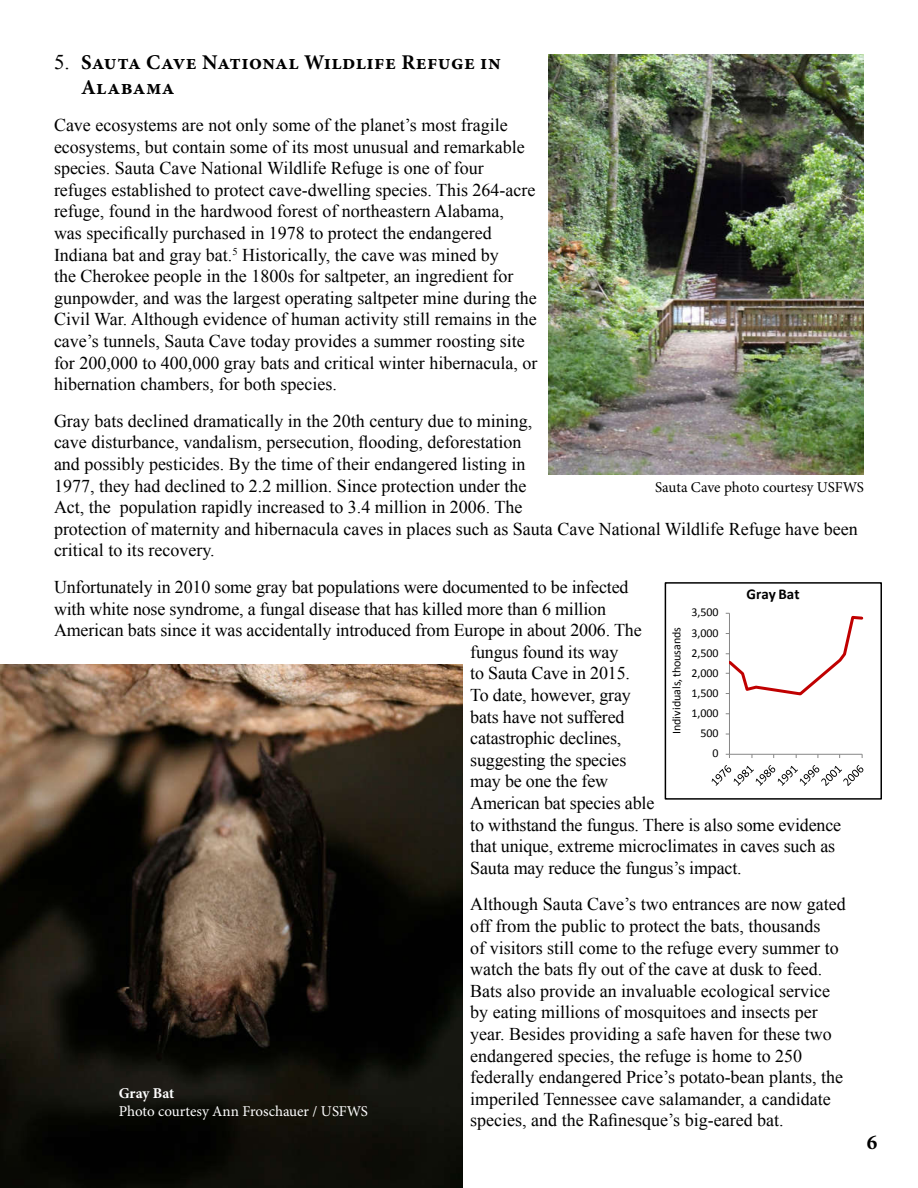
<style>
.page{position:relative;width:918px;height:1188px;background:#fff}
.page>*{position:absolute;margin:0;border:0;box-sizing:border-box;transform-origin:0 0}
.t1{font:700 21px/25.2px "Minion Pro";letter-spacing:.02em;color:#000}
.t2{font:18px/21.6px "Times New Roman";color:#000}
.t3{font:15px "Minion Pro";letter-spacing:-.005em;color:#fff}
.t4{font:15px "Minion Pro";letter-spacing:-.005em;color:#000}
.t5{font:700 15px "Calibri";letter-spacing:.005em;color:#000}
.t6{font:700 15px "Minion Pro";color:#fff}
.t7{font:12px "Calibri";letter-spacing:-.005em;color:#000}
.t8{font:12px "Calibri";letter-spacing:-.025em;color:#000}
.s1{font-family:"Times New Roman";font-weight:400}
</style>
<div class="page">
<img style="left:548px;top:54px;width:316px;height:421px">
<hr style="left:729px;top:613px;width:1px;height:141px;background:#868686">
<hr style="left:729px;top:754px;width:133px;height:1px;background:#868686">
<svg style="left:726px;top:613px;width:137px;height:83px"></svg>
<svg style="left:712px;top:765px;width:151px;height:21px"></svg>
<div style="left:665px;top:582px;width:217px;height:218px;border:1px solid #000"></div>
<img style="left:0;top:664px;width:463px;height:524px">
<p class="t1" style="left:81px;top:52px;width:421px;text-indent:-27px"><span class="s1">5.</span> Sauta Cave National Wildlife Refuge in<br>Alabama</p>
<p class="t2" style="left:54px;top:116px;width:485px">Cave ecosystems are not only some of the planet’s most fragile ecosystems, but contain some of its most unusual and remarkable species. Sauta Cave National Wildlife Refuge is one of four refuges established to protect cave-dwelling species. This 264-acre refuge, found in the hardwood forest of northeastern Alabama,<br>was specifically purchased in 1978 to protect the endangered Indiana bat and gray bat.<sup>5</sup> Historically, the cave was mined by<br>the Cherokee people in the 1800s for saltpeter, an ingredient for gunpowder, and was the largest operating saltpeter mine during the Civil War. Although evidence of human activity still remains in the cave’s tunnels, Sauta Cave today provides a summer roosting site for 200,000 to 400,000 gray bats and critical winter hibernacula, or hibernation chambers, for both species.</p>
<p class="t2" style="left:54px;top:412px;width:805px">Gray bats declined dramatically in the 20th century due to mining,<br>cave disturbance, vandalism, persecution, flooding, deforestation<br>and possibly pesticides. By the time of their endangered listing in<br>1977, they had declined to 2.2 million. Since protection under the<br>Act, the population rapidly increased to 3.4 million in 2006. The<br>protection of maternity and hibernacula caves in places such as Sauta Cave National Wildlife Refuge have been critical to its recovery.</p>
<p class="t2" style="left:54px;top:578px;width:576px">Unfortunately in 2010 some gray bat populations were documented to be infected</p>
<p class="t2" style="left:54px;top:600px;width:554px">with white nose syndrome, a fungal disease that has killed more than 6 million</p>
<p class="t2" style="left:54px;top:621px;width:589px">American bats since it was accidentally introduced from Europe in about 2006. The</p>
<p class="t2" style="left:470px;top:643px;width:150px">fungus found its way</p>
<p class="t2" style="left:470px;top:662px;width:161px">to Sauta Cave in 2015.</p>
<p class="t2" style="left:470px;top:686px;width:162px">To date, however, gray</p>
<p class="t2" style="left:470px;top:708px;width:156px">bats have not suffered</p>
<p class="t2" style="left:470px;top:729px;width:153px">catastrophic declines,</p>
<p class="t2" style="left:470px;top:751px;width:158px">suggesting the species</p>
<p class="t2" style="left:470px;top:772px;width:139px">may be one the few</p>
<p class="t2" style="left:470px;top:794px;width:186px">American bat species able</p>
<p class="t2" style="left:470px;top:816px;width:372px">to withstand the fungus. There is also some evidence</p>
<p class="t2" style="left:470px;top:837px;width:366px">that unique, extreme microclimates in caves such as</p>
<p class="t2" style="left:470px;top:859px;width:273px">Sauta may reduce the fungus’s impact.</p>
<p class="t2" style="left:470px;top:895px;width:377px">Although Sauta Cave’s two entrances are now gated off from the public to protect the bats, thousands<br>of visitors still come to the refuge every summer to watch the bats fly out of the cave at dusk to feed.<br>Bats also provide an invaluable ecological service by eating millions of mosquitoes and insects per year. Besides providing a safe haven for these two endangered species, the refuge is home to 250 federally endangered Price’s potato-bean plants, the imperiled Tennessee cave salamander, a candidate species, and the Rafinesque’s big-eared bat.</p>
<p class="t4" style="left:655px;top:481px;width:210px">Sauta Cave photo courtesy USFWS</p>
<p class="t5" style="left:746px;top:585px;width:55px">Gray Bat</p>
<p class="t7" style="left:691px;top:608px;width:29px">3,500</p>
<p class="t8" style="left:672px;top:734px;width:107px;rotate:-90deg">Individuals, thousands</p>
<p class="t7" style="left:691px;top:628px;width:29px">3,000</p>
<p class="t7" style="left:691px;top:649px;width:29px">2,500</p>
<p class="t7" style="left:691px;top:669px;width:29px">2,000</p>
<p class="t7" style="left:691px;top:689px;width:29px">1,500</p>
<p class="t7" style="left:691px;top:709px;width:29px">1,000</p>
<p class="t7" style="left:700px;top:729px;width:20px">500</p>
<p class="t7" style="left:713px;top:749px;width:8px">0</p>
<p class="t6" style="left:119px;top:1088px;width:57px">Gray Bat</p>
<p class="t3" style="left:119px;top:1105px;width:251px">Photo courtesy Ann Froschauer / USFWS</p>
<p class="t1" style="left:867px;top:1132px;width:12px">6</p>
</div>
